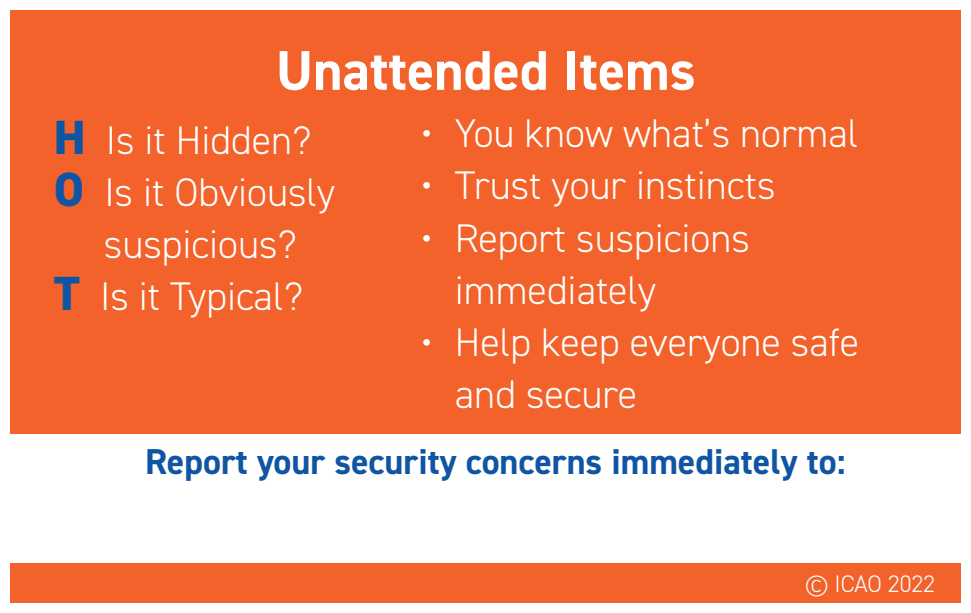
<style>
.page{position:relative;width:971px;height:613px;background:#fff}
.page>*{position:absolute;margin:0;border:0;box-sizing:border-box;transform-origin:0 0}
.t1{font:700 56px "DIN2014";color:#fff}
.t2{font:300 40px/52px "DIN2014";color:#fff}
.t3{font:700 36px "DIN2014";color:#1055a4}
.t4{font:300 24px "DIN2014";color:#fff}
.s1{font-weight:800;font-size:48px;color:#0e55a3}
.s2{font-weight:800;font-size:48px;color:#1055a4}
</style>
<div class="page">
<div style="left:10px;top:10px;width:950px;height:592px;background:#f2622a"></div>
<div style="left:0;top:434px;width:971px;height:129px;background:#fff"></div>
<h1 class="t1" style="left:276px;top:33px;width:421px">Unattended Items</h1>
<p class="t2" style="left:421px;top:108px;width:439px">• You know what’s normal</p>
<p class="t2" style="left:421px;top:160px;width:356px">• Trust your instincts</p>
<p class="t2" style="left:455px;top:212px;width:296px;text-indent:-34px">• Report suspicions immediately</p>
<p class="t2" style="left:455px;top:316px;width:406px;text-indent:-34px">• Help keep everyone safe and secure</p>
<p class="t2" style="left:54px;top:114px;width:259px"><span class="s1">H</span> Is it Hidden?</p>
<p class="t2" style="left:54px;top:166px;width:283px"><span class="s2">O</span> Is it Obviously</p>
<p class="t2" style="left:104px;top:218px;width:195px">suspicious?</p>
<p class="t2" style="left:54px;top:270px;width:251px"><span class="s2">T</span> Is it Typical?</p>
<p class="t3" style="left:145px;top:437px;width:702px">Report your security concerns immediately to:</p>
<p class="t4" style="left:805px;top:568px;width:131px">© ICAO 2022</p>
</div>
